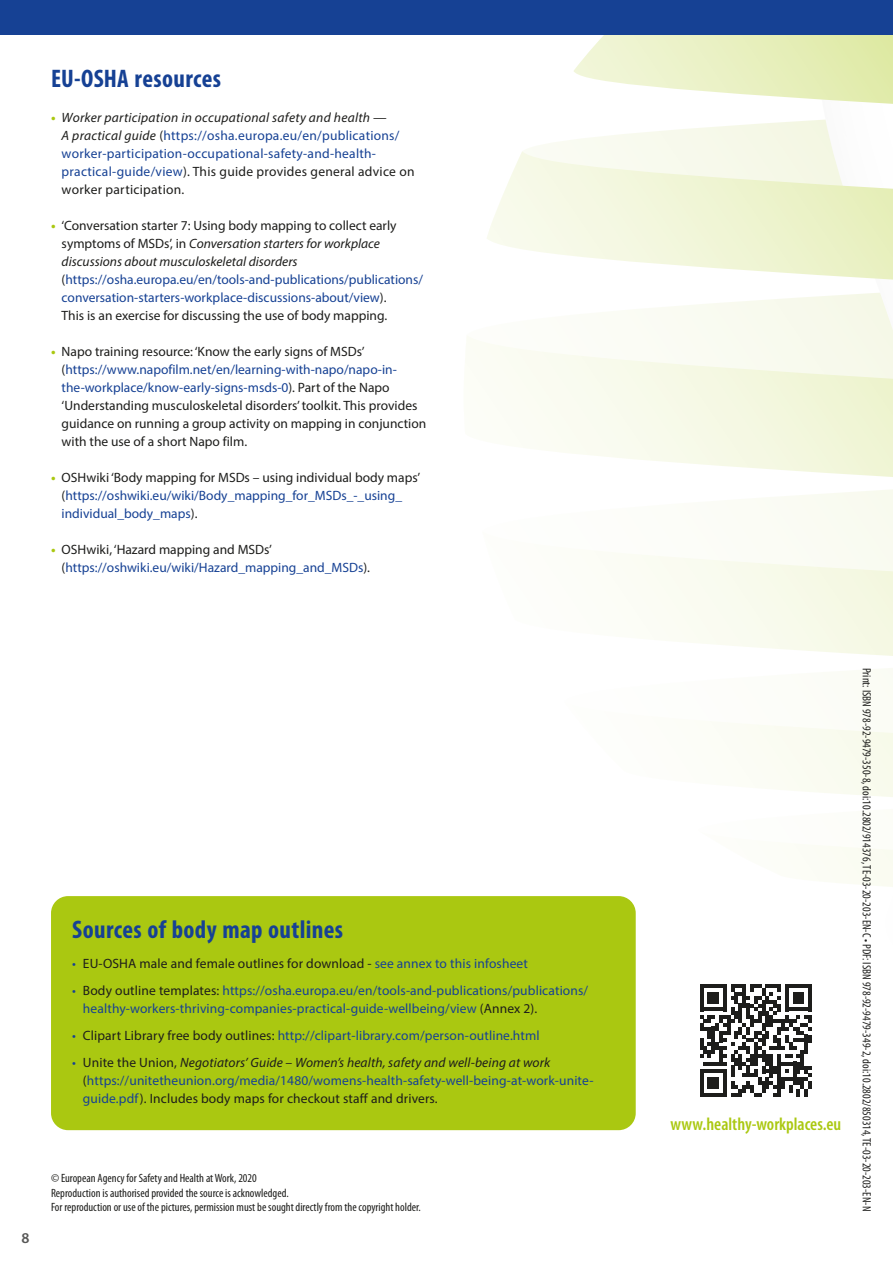
<style>
.page{position:relative;width:893px;height:1263px;background:#fff}
.page>*{position:absolute;margin:0;border:0;box-sizing:border-box;transform-origin:0 0}
.t1{font:700 condensed 25.5px "Myriad Pro";letter-spacing:.015em;color:#164194}
.t2{font:600 condensed 18px "Myriad Pro";color:#aac811}
.t3{font:600 15px "Myriad Pro";color:#575756}
.t4{font:13.5px/18px "Myriad Pro";letter-spacing:.01em;color:#164194}
.t5{font:13.5px/18px "Myriad Pro";color:#1d1d1b}
.t6{font:condensed 12px/14.4px "Myriad Pro";color:#1d1d1b}
.s1{font-weight:700;color:#aac811}
.s2{font-style:italic;color:#1d1d1b}
.s3{color:#1d1d1b}
.s4{font-style:italic}
.s5{color:#164194}
</style>
<div class="page">
<svg style="left:524px;top:140px;width:253px;height:11px"></svg>
<svg style="left:573px;top:35px;width:320px;height:115px"></svg>
<svg style="left:487px;top:151px;width:406px;height:183px"></svg>
<svg style="left:467px;top:335px;width:426px;height:195px;fill:#fafbf1"></svg>
<svg style="left:611px;top:531px;width:282px;height:170px;fill:#fbfcf4"></svg>
<svg style="left:623px;top:723px;width:270px;height:177px"></svg>
<svg style="left:700px;top:984px;width:112px;height:113px"></svg>
<div style="left:0;top:0;width:893px;height:35px;background:#164194"></div>
<div style="left:51px;top:896px;width:585px;height:234px;background:#aac811;border-radius:17px"></div>
<h1 class="t1" style="left:51px;top:63px;width:172px">EU-OSHA resources</h1>
<p class="t4" style="left:62px;top:108px;width:354px;text-indent:-11px"><span class="s1">•</span> <span class="s2">Worker participation in occupational safety and health —<br>A practical guide</span> <span class="s3">(</span>https://osha.europa.eu/en/publications/ worker-participation-occupational-safety-and-health&shy;practical-guide/view<span class="s3">). This guide provides general advice on worker participation.</span></p>
<p class="t5" style="left:62px;top:216px;width:363px;text-indent:-11px"><span class="s1">•</span> ‘Conversation starter 7: Using body mapping to collect early symptoms of MSDs’, in <span class="s4">Conversation starters for workplace discussions about musculoskeletal disorders </span>(<span class="s5">https://osha.europa.eu/en/tools-and-publications/publications/ conversation-starters-workplace-discussions-about/view</span>).<br>This is an exercise for discussing the use of body mapping.</p>
<p class="t5" style="left:62px;top:342px;width:366px;text-indent:-11px"><span class="s1">•</span> Napo training resource: ‘Know the early signs of MSDs’ (<span class="s5">https://www.napofilm.net/en/learning-with-napo/napo-in&shy;the-workplace/know-early-signs-msds-0</span>). Part of the Napo ‘Understanding musculoskeletal disorders’ toolkit. This provides guidance on running a group activity on mapping in conjunction with the use of a short Napo film.</p>
<p class="t4" style="left:62px;top:468px;width:360px;text-indent:-11px"><span class="s1">•</span> <span class="s3">OSHwiki ‘Body mapping for MSDs – using individual body maps’ (</span>https://oshwiki.eu/wiki/Body_mapping_for_MSDs_-_using_ individual_body_maps<span class="s3">).</span></p>
<p class="t4" style="left:62px;top:540px;width:310px;text-indent:-11px"><span class="s1">•</span> <span class="s3">OSHwiki, ‘Hazard mapping and MSDs’ (</span>https://oshwiki.eu/wiki/Hazard_mapping_and_MSDs<span class="s3">).</span></p>
<h1 class="t1" style="left:72px;top:913px;width:272px">Sources of body map outlines</h1>
<p class="t5" style="left:72px;top:954px;width:457px"><span class="s5">•</span> EU-OSHA male and female outlines for download - <span class="s5">see annex to this infosheet</span></p>
<p class="t4" style="left:83px;top:981px;width:507px;text-indent:-11px">• <span class="s3">Body outline templates:</span> https://osha.europa.eu/en/tools-and-publications/publications/ healthy-workers-thriving-companies-practical-guide-wellbeing/view <span class="s3">(Annex 2).</span></p>
<p class="t4" style="left:72px;top:1026px;width:469px">• <span class="s3">Clipart Library free body outlines:</span> http://clipart-library.com/person-outline.html</p>
<p class="t4" style="left:83px;top:1053px;width:512px;text-indent:-11px">• <span class="s3">Unite the Union,</span> <span class="s2">Negotiators’ Guide – Women’s health, safety and well-being at work </span><span class="s3">(</span>https://unitetheunion.org/media/1480/womens-health-safety-well-being-at-work-unite&shy;guide.pdf<span class="s3">). Includes body maps for checkout staff and drivers.</span></p>
<p class="t3" style="left:21px;top:1228px;width:10px">8</p>
<p class="t6" style="left:51px;top:1171px;width:371px">© European Agency for Safety and Health at Work, 2020<br>Reproduction is authorised provided the source is acknowledged.<br>For reproduction or use of the pictures, permission must be sought directly from the copyright holder.</p>
<h2 class="t2" style="left:670px;top:1114px;width:172px">www.healthy-workplaces.eu</h2>
<p class="t6" style="left:874px;top:668px;width:545px;rotate:90deg">Print: ISBN 978-92-9479-350-8, doi:10.2802/914376, TE-03-20-203-EN-C • PDF: ISBN 978-92-9479-349-2, doi:10.2802/850314, TE-03-20-203-EN-N</p>
</div>
